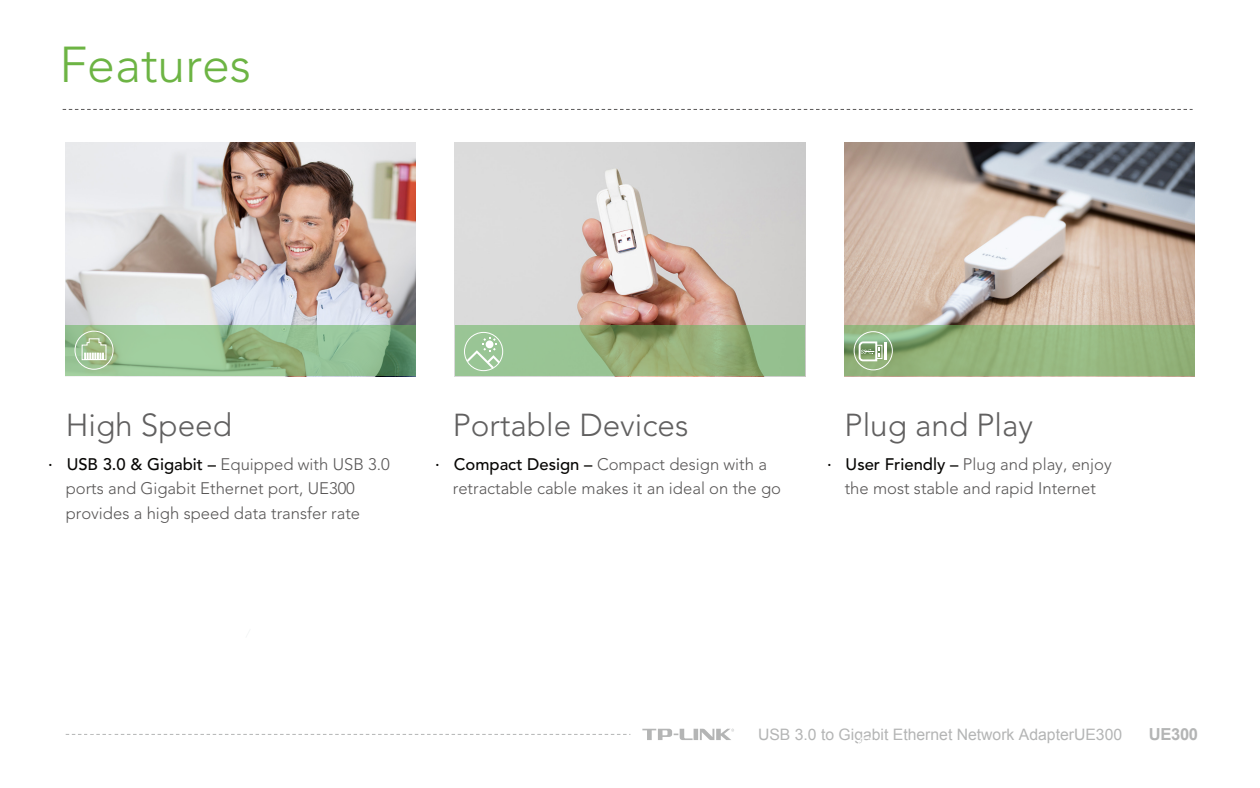
<style>
.page{position:relative;width:1260px;height:788px;background:#fff}
.page>*{position:absolute;margin:0;border:0;box-sizing:border-box;transform-origin:0 0}
.t1{font:300 49.96px "Avenir LT Std";color:#6db444}
.t2{font:300 31.5px "Avenir LT Std";color:#616060}
.t3{font:300 16.62px/24.5px "Avenir LT Std";color:#595757}
.t4{font:700 16.54px "Arial";letter-spacing:-.02em;color:#b4b5b5}
.t5{font:15.75px "Arial";color:#b4b5b5}
.s1{font-weight:500;color:#070604}
</style>
<div class="page">
<img style="left:845px;top:143px;width:350px;height:182px">
<svg style="left:642px;top:728px;width:92px;height:12px"></svg>
<svg style="left:845px;top:325px;width:350px;height:51px;background:#93b47d"></svg>
<div style="left:854px;top:331px;width:39px;height:39px;border:1px solid #fff;border-radius:50%"></div>
<svg style="left:63px;top:109px;width:1130px;height:1px"></svg>
<img style="left:455px;top:143px;width:350px;height:182px">
<svg style="left:455px;top:325px;width:350px;height:51px;background:#94b582"></svg>
<div style="left:464px;top:332px;width:39px;height:39px;border:1px solid #fff;border-radius:50%"></div>
<svg style="left:467px;top:336px;width:33px;height:32px"></svg>
<svg style="left:858px;top:341px;width:29px;height:20px"></svg>
<div style="left:69px;top:693px;width:39px;height:39px;border:1px solid #fff;border-radius:50%"></div>
<svg style="left:66px;top:726px;width:564px;height:9px"></svg>
<img style="left:66px;top:143px;width:350px;height:182px">
<svg style="left:66px;top:325px;width:350px;height:51px;background:#91bc8e"></svg>
<svg style="left:81px;top:338px;width:26px;height:22px"></svg>
<div style="left:75px;top:331px;width:39px;height:38px;border:1px solid #fff;border-radius:50%"></div>
<h1 class="t1" style="left:59px;top:36px;width:193px">Features</h1>
<h2 class="t2" style="left:66px;top:407px;width:168px">High Speed</h2>
<h2 class="t2" style="left:453px;top:407px;width:237px">Portable Devices</h2>
<h2 class="t2" style="left:845px;top:407px;width:190px">Plug and Play</h2>
<p class="t3" style="left:66px;top:452px;width:326px;text-indent:-18px"><span class="s1">· USB 3.0 &amp; Gigabit –</span> Equipped with USB 3.0 ports and Gigabit Ethernet port, UE300 provides a high speed data transfer rate</p>
<p class="t3" style="left:453px;top:452px;width:330px;text-indent:-18px"><span class="s1">· Compact Design –</span> Compact design with a retractable cable makes it an ideal on the go</p>
<p class="t3" style="left:827px;top:452px;width:286px;text-align:center"><span class="s1">· User Friendly –</span> Plug and play, enjoy the most stable and rapid Internet</p>
<p class="t5" style="left:758px;top:724px;width:366px">USB 3.0 to Gigabit Ethernet Network AdapterUE300</p>
<p class="t4" style="left:1149px;top:723px;width:51px">UE300</p>
</div>
